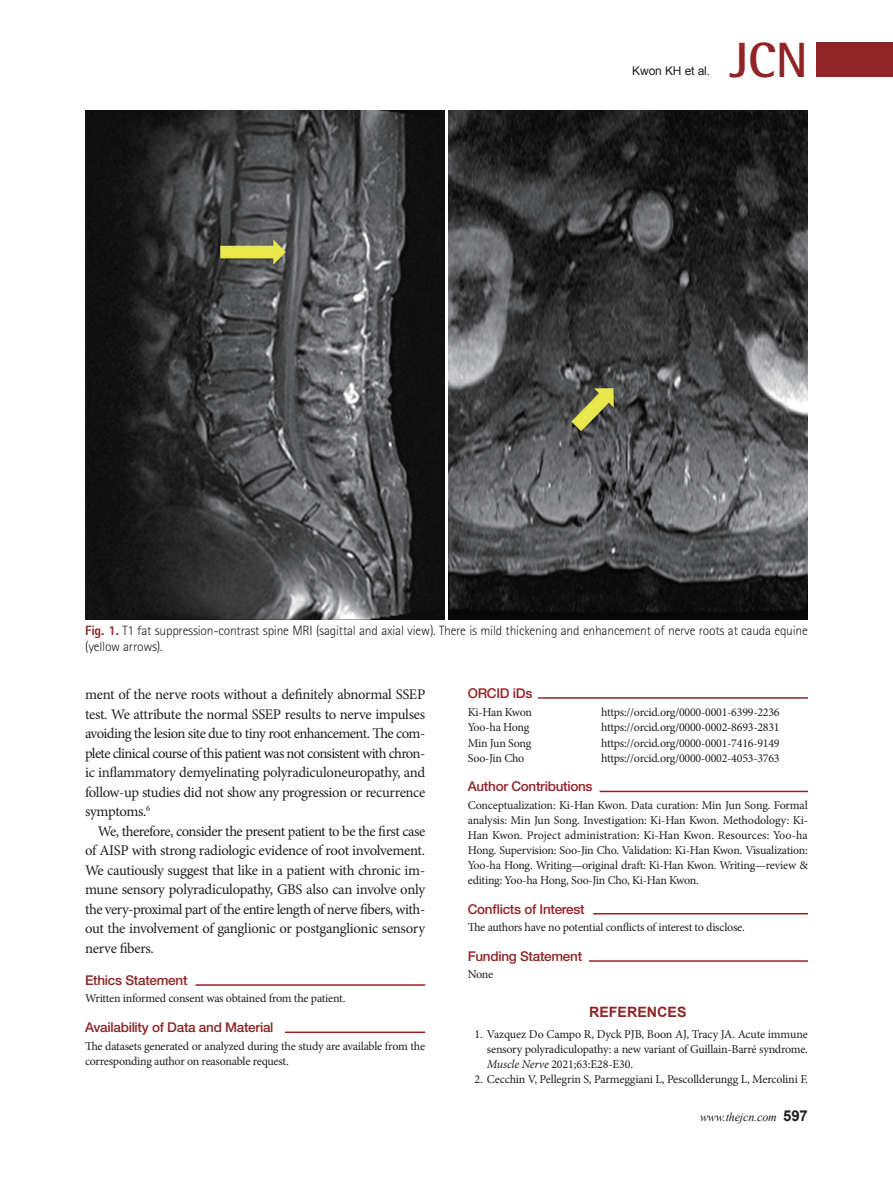
<style>
.page{position:relative;width:893px;height:1191px;background:#fff}
.page>*{position:absolute;margin:0;border:0;box-sizing:border-box;transform-origin:0 0}
.t1{font:700 49.5px "Rotis Semi Sans Std";color:#912427}
.t2{font:14.7px/19.5px "Minion Pro";letter-spacing:-.025em;color:#231f20;text-align:justify}
.t3{font:700 14.25px "Arial";color:#912427}
.t4{font:300 13.5px/15.8px "Rotis Sans Serif Std";letter-spacing:-.015em;color:#231f20}
.t5{font:500 13.5px "Helvetica Neue LT Std";letter-spacing:-.02em;color:#912427}
.t6{font:12px/15px "Minion Pro";letter-spacing:-.02em;color:#231f20;text-align:justify}
.t7{font:italic 12px "Times New Roman";letter-spacing:-.01em;color:#231f20}
.t8{font:12px "Arial";letter-spacing:-.01em;color:#231f20}
.s1{font-weight:800;color:#912427}
.s2{font-style:italic}
.s3{font-family:"Arial";font-weight:700;font-style:normal;font-size:15px}
</style>
<div class="page">
<div style="left:816px;top:43px;width:77px;height:34px;background:#912427"></div>
<hr style="left:196px;top:984px;width:229px;height:1px;background:#912427">
<hr style="left:285px;top:1031px;width:140px;height:2px;background:#912427">
<hr style="left:538px;top:697px;width:270px;height:1px;background:#912427">
<hr style="left:600px;top:790px;width:208px;height:2px;background:#912427">
<hr style="left:593px;top:913px;width:215px;height:1px;background:#912427">
<hr style="left:589px;top:960px;width:219px;height:1px;background:#912427">
<img style="left:85px;top:111px;width:359px;height:508px">
<img style="left:449px;top:111px;width:359px;height:508px">
<p class="t8" style="left:632px;top:63px;width:79px">Kwon KH et al.</p>
<h1 class="t1" style="left:730px;top:30px;width:80px">JCN</h1>
<p class="t4" style="left:85px;top:623px;width:724px"><span class="s1">Fig. 1.</span> T1 fat suppression-contrast spine MRI (sagittal and axial view). There is mild thickening and enhancement of nerve roots at cauda equine (yellow arrows).</p>
<p class="t2" style="left:85px;top:685px;width:342px">ment of the nerve roots without a definitely abnormal SSEP test. We attribute the normal SSEP results to nerve impulses avoiding the lesion site due to tiny root enhancement. The com&shy;plete clinical course of this patient was not consistent with chron&shy;ic inflammatory demyelinating polyradiculoneuropathy, and follow-up studies did not show any progression or recurrence symptoms.<sup>6</sup></p>
<p class="t2" style="left:85px;top:821px;width:342px;text-indent:13px">We, therefore, consider the present patient to be the first case of AISP with strong radiologic evidence of root involvement.<br>We cautiously suggest that like in a patient with chronic im&shy;mune sensory polyradiculopathy, GBS also can involve only the very-proximal part of the entire length of nerve fibers, with&shy;out the involvement of ganglionic or postganglionic sensory nerve fibers.</p>
<p class="t5" style="left:85px;top:972px;width:104px">Ethics Statement</p>
<p class="t6" style="left:85px;top:991px;width:262px">Written informed consent was obtained from the patient.</p>
<p class="t5" style="left:85px;top:1019px;width:190px">Availability of Data and Material</p>
<p class="t6" style="left:85px;top:1038px;width:342px">The datasets generated or analyzed during the study are available from the corresponding author on reasonable request.</p>
<p class="t5" style="left:468px;top:685px;width:66px">ORCID iDs</p>
<p class="t6" style="left:468px;top:705px;width:66px">Ki-Han Kwon</p>
<p class="t6" style="left:601px;top:705px;width:180px">https://orcid.org/0000-0001-6399-2236</p>
<p class="t6" style="left:468px;top:720px;width:63px">Yoo-ha Hong</p>
<p class="t6" style="left:601px;top:720px;width:180px">https://orcid.org/0000-0002-8693-2831</p>
<p class="t6" style="left:468px;top:735px;width:65px">Min Jun Song</p>
<p class="t6" style="left:601px;top:735px;width:180px">https://orcid.org/0000-0001-7416-9149</p>
<p class="t6" style="left:468px;top:750px;width:58px">Soo-Jin Cho</p>
<p class="t6" style="left:601px;top:750px;width:180px">https://orcid.org/0000-0002-4053-3763</p>
<p class="t5" style="left:468px;top:778px;width:126px">Author Contributions</p>
<p class="t6" style="left:468px;top:797px;width:342px">Conceptualization: Ki-Han Kwon. Data curation: Min Jun Song. Formal analysis: Min Jun Song. Investigation: Ki-Han Kwon. Methodology: Ki-Han Kwon. Project administration: Ki-Han Kwon. Resources: Yoo-ha Hong. Supervision: Soo-Jin Cho. Validation: Ki-Han Kwon. Visualization:<br>Yoo-ha Hong. Writing—original draft: Ki-Han Kwon. Writing—review &amp; editing: Yoo-ha Hong, Soo-Jin Cho, Ki-Han Kwon.</p>
<p class="t5" style="left:468px;top:900px;width:118px">Conflicts of Interest</p>
<p class="t6" style="left:468px;top:919px;width:279px">The authors have no potential conflicts of interest to disclose.</p>
<p class="t5" style="left:468px;top:948px;width:116px">Funding Statement</p>
<p class="t6" style="left:468px;top:967px;width:27px">None</p>
<p class="t3" style="left:589px;top:1002px;width:99px">REFERENCES</p>
<p class="t6" style="left:487px;top:1026px;width:323px;text-indent:-13px">1. Vazquez Do Campo R, Dyck PJB, Boon AJ, Tracy JA. Acute immune sensory polyradiculopathy: a new variant of Guillain-Barré syndrome.<br><span class="s2">Muscle Nerve</span> 2021;63:E28-E30.</p>
<p class="t6" style="left:474px;top:1071px;width:335px">2. Cecchin V, Pellegrin S, Parmeggiani L, Pescollderungg L, Mercolini F.</p>
<p class="t7" style="left:700px;top:1108px;width:109px">www.thejcn.com <span class="s3">597</span></p>
</div>
